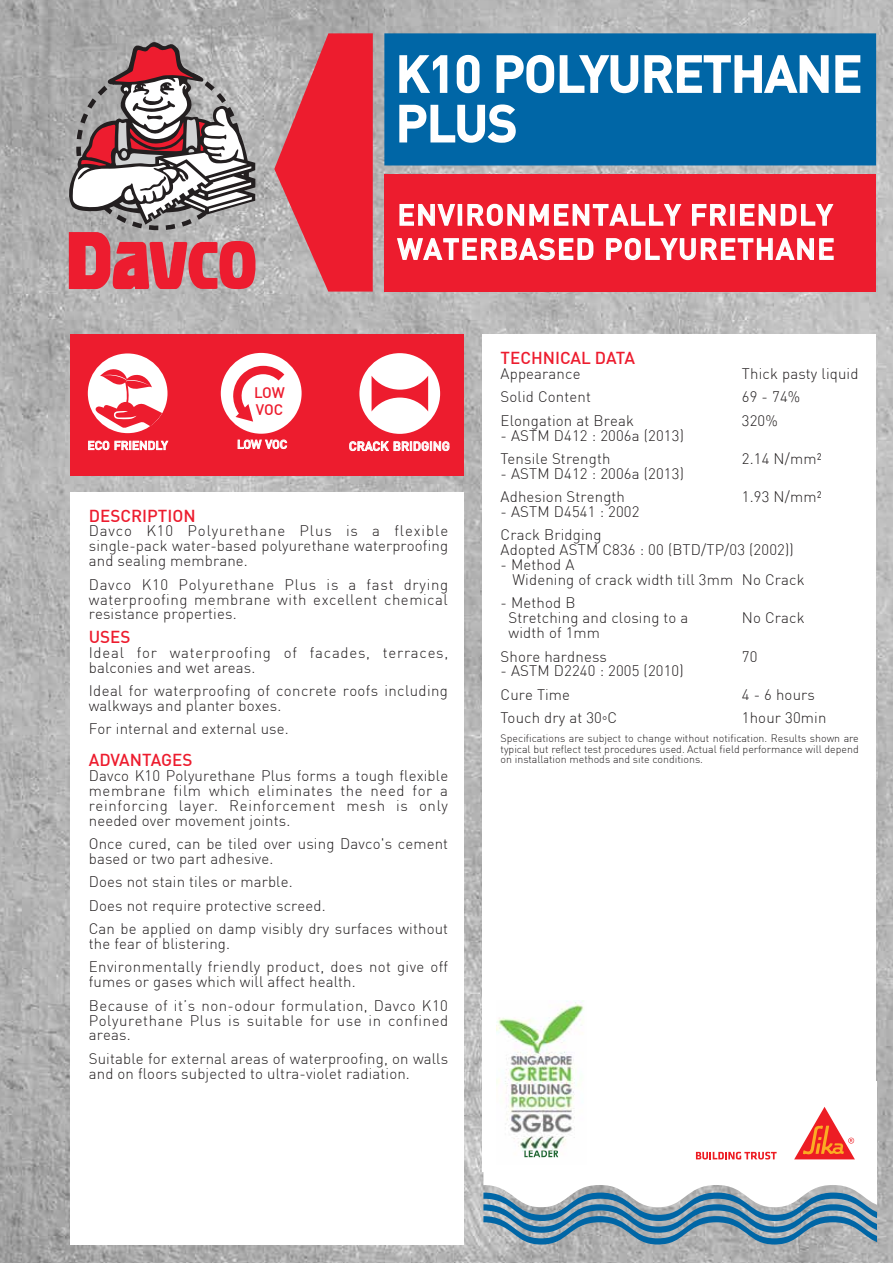
<style>
.page{position:relative;width:893px;height:1263px;background:#fff}
.page>*{position:absolute;margin:0;border:0;box-sizing:border-box;transform-origin:0 0}
.t1{font:500 49.5px/49.5px "DIN";color:#fff}
.t2{font:500 28.5px/34.2px "DIN";letter-spacing:.05em;color:#fff}
.t3{font:500 16.95px "DIN";color:#ed1c2e}
.t4{font:300 15px/14.9px "DIN";letter-spacing:.01em;color:#231f20}
.t5{font:300 15px/23.4px "DIN";letter-spacing:.035em;color:#231f20}
.t6{font:300 15px/23.4px "DIN";letter-spacing:.03em;color:#231f20}
.t7{font:300 15px/14.9px "DIN";letter-spacing:.05em;color:#231f20}
.t8{font:300 15px/14.9px "DIN";letter-spacing:.04em;color:#231f20}
.t9{font:500 15px/16.6px "DIN";letter-spacing:-.01em;color:#ed1c2e}
.t10{font:500 12.45px "DIN";color:#fff}
.t11{font:500 11.85px "DIN";color:#fff}
.t12{font:300 10.65px/10.6px "DIN";color:#231f20;text-align:justify}
.s1{font-family:"Arial";font-weight:400}
</style>
<div class="page">
<img style="left:0;top:0;width:893px;height:1263px">
<svg style="left:63px;top:42px;width:193px;height:247px"></svg>
<svg style="left:483px;top:1171px;width:393px;height:21px"></svg>
<svg style="left:483px;top:1192px;width:393px;height:52px"></svg>
<div style="left:483px;top:334px;width:393px;height:837px;background:#fff"></div>
<img style="left:497px;top:1000px;width:87px;height:158px">
<img style="left:524px;top:1150px;width:34px;height:7px">
<div style="left:70px;top:492px;width:394px;height:752px;background:#fff"></div>
<div style="left:384px;top:174px;width:492px;height:118px;background:#ed1c2e"></div>
<svg style="left:274px;top:33px;width:99px;height:259px"></svg>
<div style="left:384px;top:33px;width:492px;height:132px;background:#0066a6"></div>
<svg style="left:399px;top:55px;width:49px;height:38px"></svg>
<svg style="left:456px;top:54px;width:24px;height:40px"></svg>
<svg style="left:496px;top:54px;width:365px;height:40px"></svg>
<svg style="left:399px;top:104px;width:117px;height:39px"></svg>
<svg style="left:399px;top:204px;width:57px;height:22px"></svg>
<div style="left:458px;top:204px;width:4px;height:22px;border:2px solid #fff"></div>
<svg style="left:467px;top:203px;width:215px;height:23px"></svg>
<svg style="left:692px;top:204px;width:35px;height:22px"></svg>
<div style="left:730px;top:204px;width:5px;height:22px;border:2px solid #fff"></div>
<svg style="left:740px;top:204px;width:94px;height:22px"></svg>
<svg style="left:397px;top:238px;width:197px;height:23px"></svg>
<svg style="left:606px;top:238px;width:228px;height:23px"></svg>
<div style="left:70px;top:334px;width:394px;height:141px;background:#ed1c2e"></div>
<svg style="left:349px;top:441px;width:100px;height:10px"></svg>
<div style="left:359px;top:353px;width:81px;height:81px;background:#fff;border-radius:50%"></div>
<svg style="left:372px;top:376px;width:56px;height:35px"></svg>
<svg style="left:88px;top:441px;width:80px;height:9px"></svg>
<svg style="left:221px;top:353px;width:81px;height:96px"></svg>
<div style="left:88px;top:353px;width:80px;height:80px;background:#fff;border-radius:50%"></div>
<svg style="left:95px;top:368px;width:73px;height:66px"></svg>
<hr style="left:696px;top:1089px;width:1px;height:88px;background:#fff">
<div style="left:855px;top:1159px;width:17px;height:18px;background:#fff"></div>
<div style="left:678px;top:1159px;width:18px;height:18px;background:#fff"></div>
<svg style="left:696px;top:1152px;width:81px;height:7px"></svg>
<svg style="left:794px;top:1107px;width:61px;height:52px"></svg>
<h1 class="t1" style="left:396px;top:47px;width:467px">K10 POLYURETHANE<br>PLUS</h1>
<h2 class="t2" style="left:398px;top:197px;width:438px">ENVIRONMENTALLY FRIENDLY<br>WATERBASED POLYURETHANE</h2>
<p class="t9" style="left:254px;top:384px;width:32px">LOW<br>VOC</p>
<p class="t11" style="left:88px;top:438px;width:82px">ECO FRIENDLY</p>
<p class="t11" style="left:237px;top:437px;width:52px">LOW VOC</p>
<p class="t10" style="left:349px;top:438px;width:102px">CRACK BRIDGING</p>
<p class="t3" style="left:89px;top:505px;width:108px">DESCRIPTION</p>
<p class="t4" style="left:89px;top:523px;width:361px;text-align:justify">Davco K10 Polyurethane Plus is a flexible single-pack water-based polyurethane waterproofing and sealing membrane.</p>
<p class="t4" style="left:89px;top:577px;width:361px;text-align:justify">Davco K10 Polyurethane Plus is a fast drying waterproofing membrane with excellent chemical resistance properties.</p>
<p class="t3" style="left:89px;top:626px;width:43px">USES</p>
<p class="t7" style="left:89px;top:645px;width:361px">Ideal for waterproofing of facades, terraces, balconies and wet areas.</p>
<p class="t4" style="left:89px;top:683px;width:361px">Ideal for waterproofing of concrete roofs including walkways and planter boxes.</p>
<p class="t4" style="left:89px;top:721px;width:202px">For internal and external use.</p>
<p class="t3" style="left:89px;top:749px;width:105px">ADVANTAGES</p>
<p class="t4" style="left:89px;top:768px;width:361px;text-align:justify">Davco K10 Polyurethane Plus forms a tough flexible membrane film which eliminates the need for a reinforcing layer. Reinforcement mesh is only needed over movement joints.</p>
<p class="t4" style="left:89px;top:836px;width:361px">Once cured, can be tiled over using Davco's cement based or two part adhesive.</p>
<p class="t4" style="left:89px;top:870px;width:361px;line-height:23.4px">Does not stain tiles or marble.<br>Does not require protective screed.<br>Can be applied on damp visibly dry surfaces without</p>
<p class="t6" style="left:89px;top:932px;width:361px">the fear of blistering.<br>Environmentally friendly product, does not give off</p>
<p class="t5" style="left:89px;top:970px;width:361px">fumes or gases which will affect health.<br>Because of it’s non-odour formulation, Davco K10</p>
<p class="t8" style="left:89px;top:1012px;width:361px">Polyurethane Plus is suitable for use in confined areas.</p>
<p class="t4" style="left:89px;top:1051px;width:361px">Suitable for external areas of waterproofing, on walls and on floors subjected to ultra-violet radiation.</p>
<p class="t3" style="left:501px;top:347px;width:136px">TECHNICAL DATA</p>
<p class="t4" style="left:501px;top:366px;width:81px">Appearance</p>
<p class="t4" style="left:742px;top:366px;width:118px">Thick pasty liquid</p>
<p class="t4" style="left:501px;top:389px;width:92px">Solid Content</p>
<p class="t4" style="left:742px;top:389px;width:60px">69 - 74%</p>
<p class="t4" style="left:501px;top:413px;width:135px">Elongation at Break</p>
<p class="t4" style="left:742px;top:413px;width:38px">320%</p>
<p class="t4" style="left:501px;top:423px;width:185px;line-height:23.4px">- ASTM D412 : 2006a (2013)<br>Tensile Strength</p>
<p class="t4" style="left:742px;top:451px;width:81px">2.14 N/mm²</p>
<p class="t4" style="left:501px;top:461px;width:185px;line-height:23.4px">- ASTM D412 : 2006a (2013)<br>Adhesion Strength</p>
<p class="t4" style="left:742px;top:489px;width:81px">1.93 N/mm²</p>
<p class="t4" style="left:501px;top:500px;width:140px;line-height:23.4px">- ASTM D4541 : 2002<br>Crack Bridging</p>
<p class="t4" style="left:501px;top:542px;width:295px">Adopted ASTM C836 : 00 (BTD/TP/03 (2002))</p>
<p class="t4" style="left:512px;top:557px;width:294px;text-indent:-12px">- Method A<br>Widening of crack width till 3mm No Crack</p>
<p class="t4" style="left:509px;top:595px;width:181px;text-indent:-8px">- Method B<br>Stretching and closing to a</p>
<p class="t4" style="left:742px;top:610px;width:64px">No Crack</p>
<p class="t4" style="left:501px;top:621px;width:108px;line-height:23.4px;text-align:center">width of 1mm<br>Shore hardness</p>
<p class="t4" style="left:742px;top:649px;width:17px">70</p>
<p class="t4" style="left:501px;top:659px;width:185px;line-height:23.4px">- ASTM D2240 : 2005 (2010)<br>Cure Time</p>
<p class="t4" style="left:742px;top:687px;width:75px">4 - 6 hours</p>
<p class="t4" style="left:501px;top:710px;width:118px">Touch dry at 30<span class="s1">◦</span>C</p>
<p class="t4" style="left:742px;top:710px;width:86px">1hour 30min</p>
<p class="t12" style="left:501px;top:733px;width:360px">Specifications are subject to change without notification. Results shown are typical but reflect test procedures used. Actual field performance will depend on installation methods and site conditions.</p>
</div>
